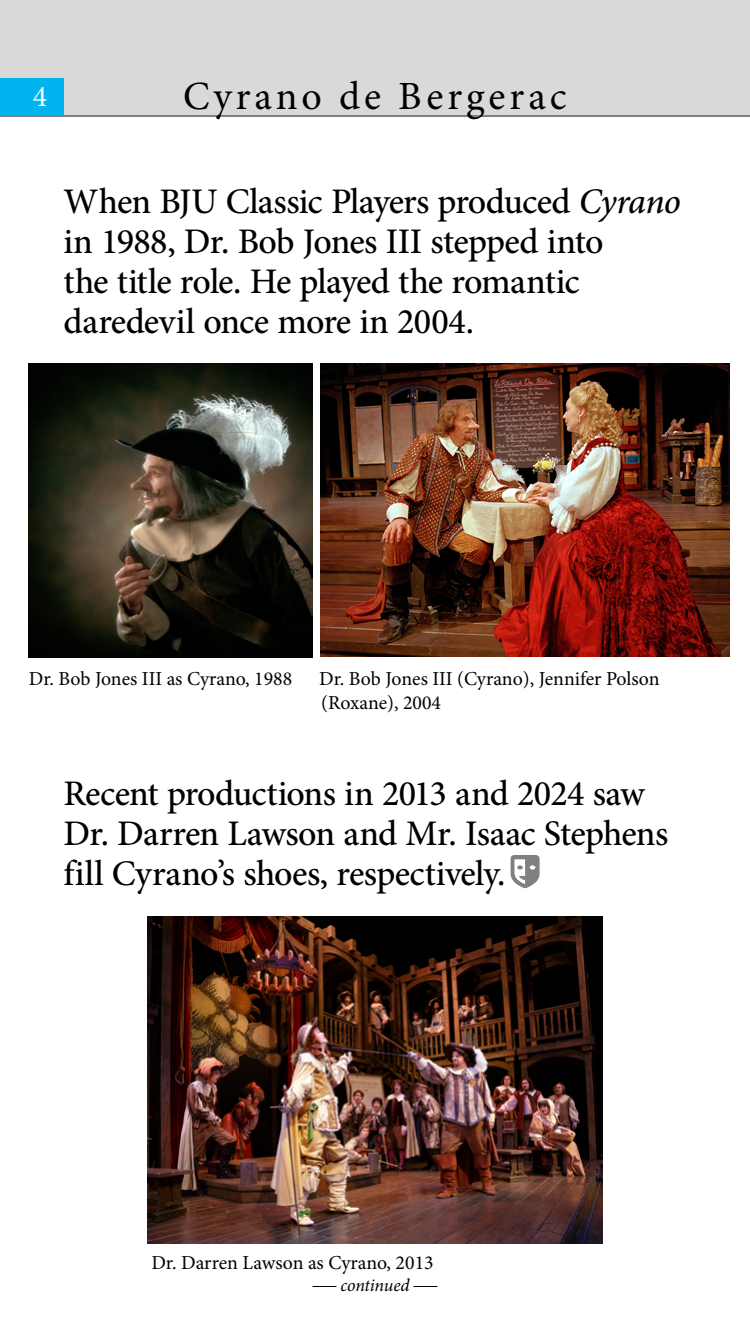
<style>
.page{position:relative;width:750px;height:1334px;background:#fff}
.page>*{position:absolute;margin:0;border:0;box-sizing:border-box;transform-origin:0 0}
.t1{font:40px "Minion Pro";letter-spacing:.1em;color:#000}
.t2{font:500 36px/40px "Minion Pro";letter-spacing:-.02em;color:#000}
.t3{font:30px "Minion Pro";color:#fff}
.t4{font:19.8px/23.8px "Minion Pro";color:#000}
.t5{font:italic 18px "Minion Pro";letter-spacing:-.01em;color:#000}
.s1{font-style:italic}
</style>
<div class="page">
<div style="left:0;top:0;width:750px;height:115px;background:#d9d9d9"></div>
<div style="left:0;top:78px;width:64px;height:37px;background:#00b5ef"></div>
<hr style="left:0;top:116px;width:750px;height:1px;background:#000">
<img style="left:29px;top:363px;width:283px;height:295px">
<img style="left:321px;top:363px;width:409px;height:294px">
<img style="left:148px;top:917px;width:454px;height:326px">
<svg style="left:312px;top:1286px;width:24px;height:1px"></svg>
<svg style="left:414px;top:1286px;width:24px;height:1px"></svg>
<svg style="left:510px;top:855px;width:30px;height:33px"></svg>
<p class="t3" style="left:33px;top:76px;width:16px">4</p>
<p class="t1" style="left:183px;top:70px;width:385px">Cyrano de Bergerac</p>
<p class="t2" style="left:64px;top:182px;width:619px">When BJU Classic Players produced <span class="s1">Cyrano </span>in 1988, Dr. Bob Jones III stepped into<br>the title role. He played the romantic daredevil once more in 2004.</p>
<p class="t4" style="left:29px;top:667px;width:265px">Dr. Bob Jones III as Cyrano, 1988</p>
<p class="t4" style="left:319px;top:667px;width:342px">Dr. Bob Jones III (Cyrano), Jennifer Polson (Roxane), 2004</p>
<p class="t2" style="left:64px;top:774px;width:606px">Recent productions in 2013 and 2024 saw<br>Dr. Darren Lawson and Mr. Isaac Stephens fill Cyrano’s shoes, respectively.</p>
<p class="t4" style="left:151px;top:1251px;width:284px">Dr. Darren Lawson as Cyrano, 2013</p>
<p class="t5" style="left:340px;top:1273px;width:71px">continued</p>
</div>
